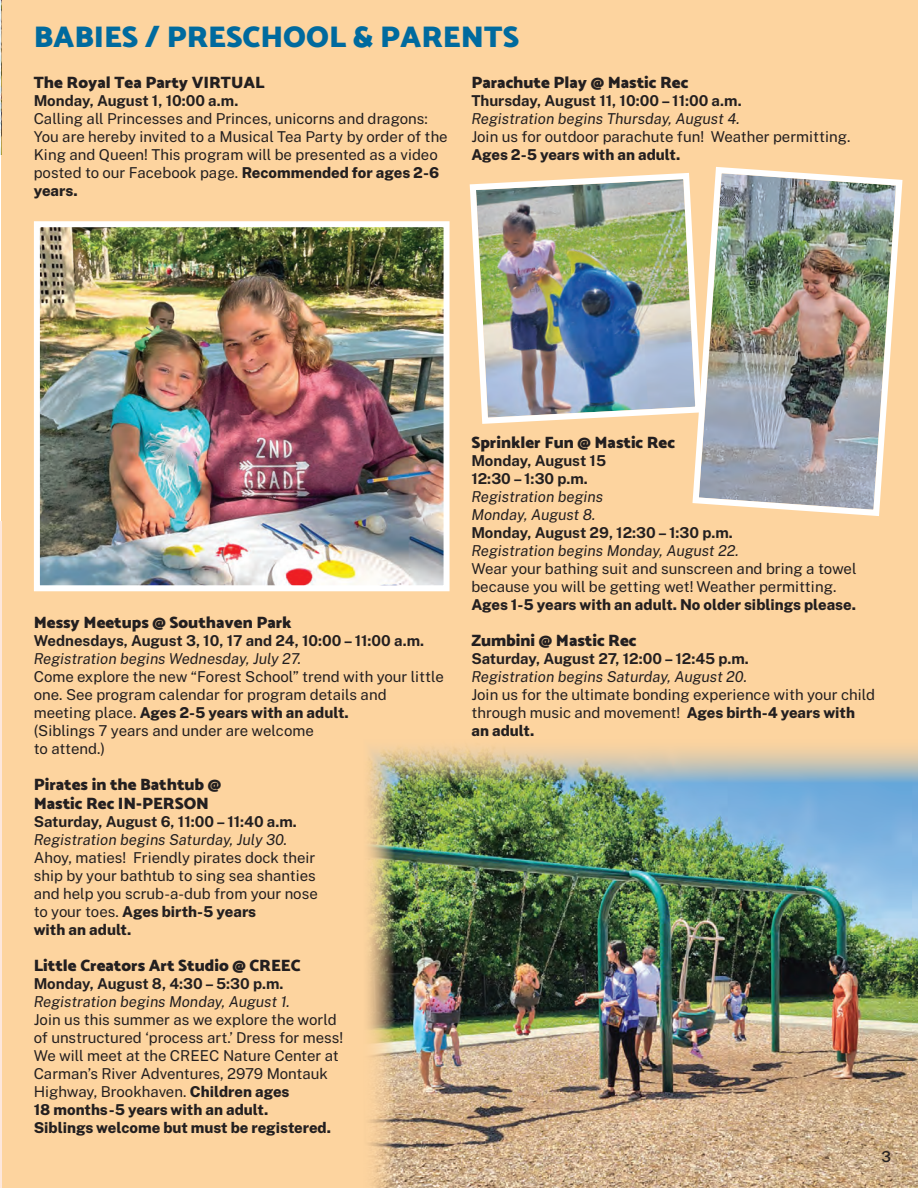
<style>
.page{position:relative;width:918px;height:1188px;background:#fff}
.page>*{position:absolute;margin:0;border:0;box-sizing:border-box;transform-origin:0 0}
.t1{font:100 30px "Catamaran";color:#006a9e}
.t2{font:100 16.5px/19.5px "Catamaran";color:#231f20}
.t3{font:15px/18px "Public Sans";color:#231f20}
.t4{font:700 15px/18px "Public Sans";color:#231f20}
.t5{font:italic 15px/18px "Public Sans";color:#231f20}
.t6{font:800 15px "Public Sans";color:#231f20}
.t7{font:500 15px "Public Sans";color:#231f20}
.s1{font-weight:800}
</style>
<div class="page">
<div style="left:1px;top:0;width:917px;height:1188px;background:#fdd49f"></div>
<img style="left:368px;top:746px;width:550px;height:442px">
<hr style="left:0;top:522px;width:1px;height:666px;background:#fde7dc">
<img style="left:0;top:0;width:1px;height:154px">
<img style="left:34px;top:221px;width:416px;height:371px">
<img style="left:469px;top:173px;width:220px;height:251px">
<img style="left:689px;top:167px;width:214px;height:349px">
<h1 class="t1" style="left:34px;top:14px;width:487px">BABIES / PRESCHOOL &amp; PARENTS</h1>
<p class="t2" style="left:34px;top:72px;width:233px">The Royal Tea Party VIRTUAL</p>
<p class="t4" style="left:34px;top:91px;width:206px">Monday, August 1, 10:00 a.m.</p>
<p class="t3" style="left:34px;top:109px;width:416px">Calling all Princesses and Princes, unicorns and dragons:<br>You are hereby invited to a Musical Tea Party by order of the King and Queen! This program will be presented as a video posted to our Facebook page. <span class="s1">Recommended for ages 2-6 years.</span></p>
<p class="t2" style="left:471px;top:72px;width:218px">Parachute Play @ Mastic Rec</p>
<p class="t4" style="left:471px;top:91px;width:272px">Thursday, August 11, 10:00 – 11:00 a.m.</p>
<p class="t5" style="left:471px;top:109px;width:270px">Registration begins Thursday, August 4.</p>
<p class="t3" style="left:471px;top:127px;width:381px">Join us for outdoor parachute fun! Weather permitting.</p>
<p class="t6" style="left:471px;top:144px;width:211px">Ages 2-5 years with an adult.</p>
<p class="t2" style="left:34px;top:612px;width:259px">Messy Meetups @ Southaven Park</p>
<p class="t4" style="left:34px;top:631px;width:392px">Wednesdays, August 3, 10, 17 and 24, 10:00 – 11:00 a.m.</p>
<p class="t5" style="left:34px;top:649px;width:269px">Registration begins Wednesday, July 27.</p>
<p class="t3" style="left:34px;top:667px;width:412px">Come explore the new “Forest School” trend with your little one. See program calendar for program details and meeting place. <span class="s1">Ages 2-5 years with an adult.<br></span>(Siblings 7 years and under are welcome<br>to attend.)</p>
<p class="t2" style="left:34px;top:774px;width:189px">Pirates in the Bathtub @<br>Mastic Rec IN-PERSON</p>
<p class="t4" style="left:34px;top:812px;width:265px">Saturday, August 6, 11:00 – 11:40 a.m.</p>
<p class="t5" style="left:34px;top:831px;width:255px">Registration begins Saturday, July 30.</p>
<p class="t3" style="left:34px;top:848px;width:286px">Ahoy, maties! Friendly pirates dock their ship by your bathtub to sing sea shanties and help you scrub-a-dub from your nose to your toes. <span class="s1">Ages birth-5 years<br>with an adult.</span></p>
<p class="t2" style="left:34px;top:956px;width:268px">Little Creators Art Studio @ CREEC</p>
<p class="t4" style="left:34px;top:974px;width:251px">Monday, August 8, 4:30 – 5:30 p.m.</p>
<p class="t5" style="left:34px;top:993px;width:258px">Registration begins Monday, August 1.</p>
<p class="t3" style="left:34px;top:1010px;width:311px">Join us this summer as we explore the world of unstructured ‘process art.’ Dress for mess!<br>We will meet at the CREEC Nature Center at Carman’s River Adventures, 2979 Montauk Highway, Brookhaven. <span class="s1">Children ages<br>18 months-5 years with an adult.<br>Siblings welcome but must be registered.</span></p>
<p class="t2" style="left:471px;top:432px;width:205px">Sprinkler Fun @ Mastic Rec</p>
<p class="t4" style="left:471px;top:451px;width:136px">Monday, August 15<br>12:30 – 1:30 p.m.</p>
<p class="t5" style="left:471px;top:487px;width:133px">Registration begins<br>Monday, August 8.</p>
<p class="t4" style="left:471px;top:523px;width:263px">Monday, August 29, 12:30 – 1:30 p.m.</p>
<p class="t5" style="left:471px;top:541px;width:269px">Registration begins Monday, August 22.</p>
<p class="t3" style="left:471px;top:559px;width:387px">Wear your bathing suit and sunscreen and bring a towel because you will be getting wet! Weather permitting.</p>
<p class="t6" style="left:471px;top:594px;width:386px">Ages 1-5 years with an adult. No older siblings please.</p>
<p class="t2" style="left:471px;top:630px;width:167px">Zumbini @ Mastic Rec</p>
<p class="t4" style="left:471px;top:649px;width:279px">Saturday, August 27, 12:00 – 12:45 p.m.</p>
<p class="t5" style="left:471px;top:667px;width:277px">Registration begins Saturday, August 20.</p>
<p class="t3" style="left:471px;top:685px;width:405px">Join us for the ultimate bonding experience with your child through music and movement! <span class="s1">Ages birth-4 years with an adult.</span></p>
<p class="t7" style="left:881px;top:1146px;width:11px">3</p>
</div>
